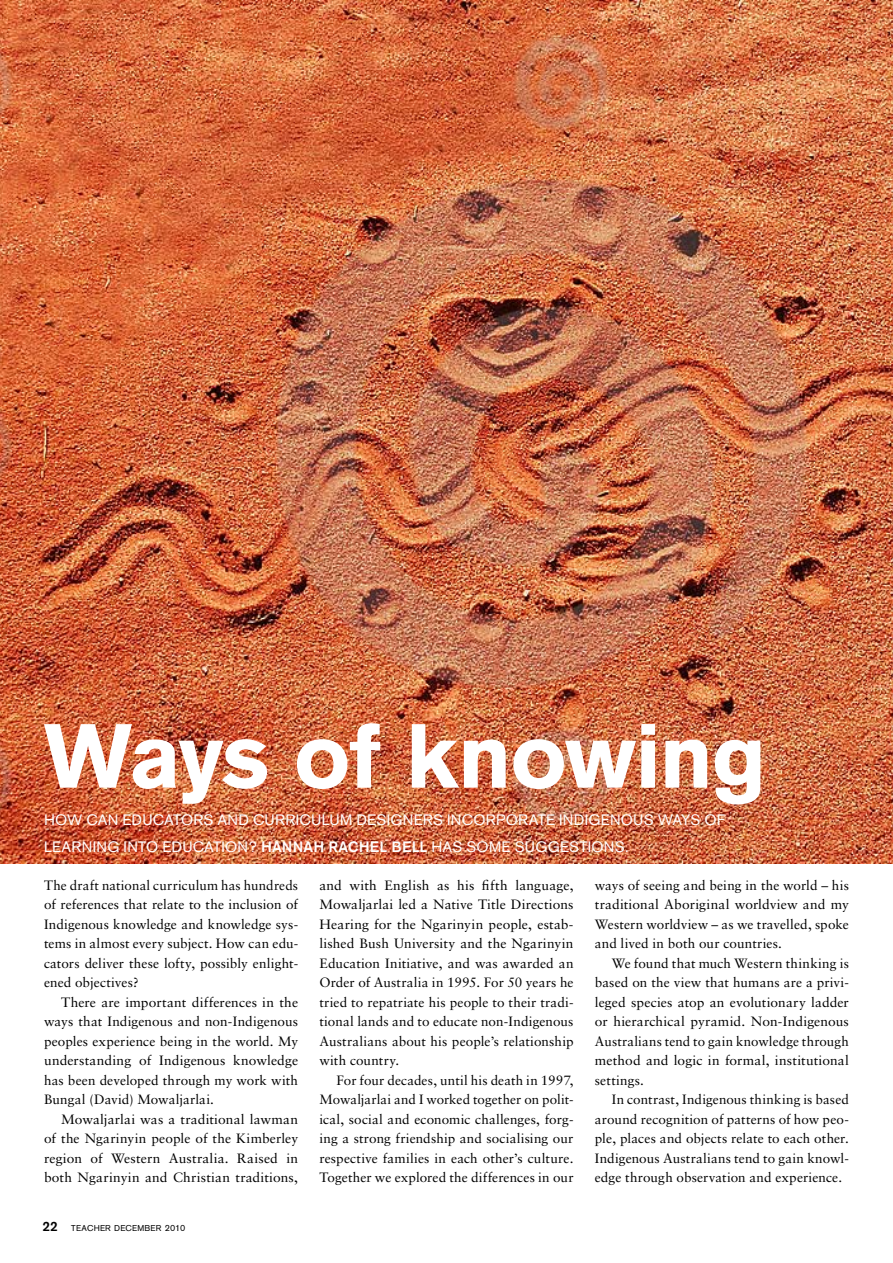
<style>
.page{position:relative;width:893px;height:1263px;background:#fff}
.page>*{position:absolute;margin:0;border:0;box-sizing:border-box;transform-origin:0 0}
.t1{font:700 90px "Akzidenz Grotesk BE";letter-spacing:-.015em;color:#fff}
.t2{font:15px/27px "Akzidenz Grotesk BE";letter-spacing:.015em;color:#fff}
.t3{font:13.5px/19.5px "Sabon";letter-spacing:.01em;color:#000;text-align:justify}
.t4{font:8.4px "Akzidenz Grotesk BE";letter-spacing:.03em;color:#000}
.s1{font-weight:500}
.s2{font-weight:500;font-size:13.5px}
.s3{font-size:9px}
</style>
<div class="page">
<img style="left:0;top:0;width:893px;height:863px">
<h1 class="t1" style="left:44px;top:704px;width:724px">Ways of knowing</h1>
<p class="t2" style="left:44px;top:806px;width:682px">HOW CAN EDUCATORS AND CURRICULUM DESIGNERS INCORPORATE INDIGENOUS WAYS OF<br>LEARNING INTO EDUCATION? <span class="s1">HANNAH RACH EL BELL</span> HAS SOME SUGGESTIONS.</p>
<p class="t3" style="left:44px;top:875px;width:256px">The draft national curriculum has hundreds of references that relate to the inclusion of Indigenous knowledge and knowledge sys&shy;tems in almost every subject. How can edu&shy;cators deliver these lofty, possibly enlight&shy;ened objectives?</p>
<p class="t3" style="left:44px;top:992px;width:256px;text-indent:17px">There are important differences in the ways that Indigenous and non-Indigenous peoples experience being in the world. My understanding of Indigenous knowledge has been developed through my work with Bungal (David) Mowaljarlai.</p>
<p class="t3" style="left:44px;top:1109px;width:256px;text-indent:17px">Mowaljarlai was a traditional lawman of the Ngarinyin people of the Kimberley region of Western Australia. Raised in both Ngarinyin and Christian traditions,</p>
<p class="t4" style="left:43px;top:1223px;width:144px"><span class="s2">22</span> TEACHER DECEMBER <span class="s3">2010</span></p>
<p class="t3" style="left:319px;top:875px;width:256px">and with English as his fifth language, Mowaljarlai led a Native Title Directions Hearing for the Ngarinyin people, estab&shy;lished Bush University and the Ngarinyin Education Initiative, and was awarded an Order of Australia in 1995. For 50 years he tried to repatriate his people to their tradi&shy;tional lands and to educate non-Indigenous Australians about his people’s relationship with country.</p>
<p class="t3" style="left:319px;top:1070px;width:256px;text-indent:17px">For four decades, until his death in 1997, Mowaljarlai and I worked together on polit&shy;ical, social and economic challenges, forg&shy;ing a strong friendship and socialising our respective families in each other’s culture.<br>Together we explored the differences in our</p>
<p class="t3" style="left:595px;top:875px;width:256px">ways of seeing and being in the world – his traditional Aboriginal worldview and my Western worldview – as we travelled, spoke and lived in both our countries.</p>
<p class="t3" style="left:595px;top:953px;width:256px;text-indent:17px">We found that much Western thinking is based on the view that humans are a privi&shy;leged species atop an evolutionary ladder or hierarchical pyramid. Non-Indigenous Australians tend to gain knowledge through method and logic in formal, institutional settings.</p>
<p class="t3" style="left:595px;top:1089px;width:256px;text-indent:17px">In contrast, Indigenous thinking is based around recognition of patterns of how peo&shy;ple, places and objects relate to each other.<br>Indigenous Australians tend to gain knowl&shy;edge through observation and experience.</p>
</div>
